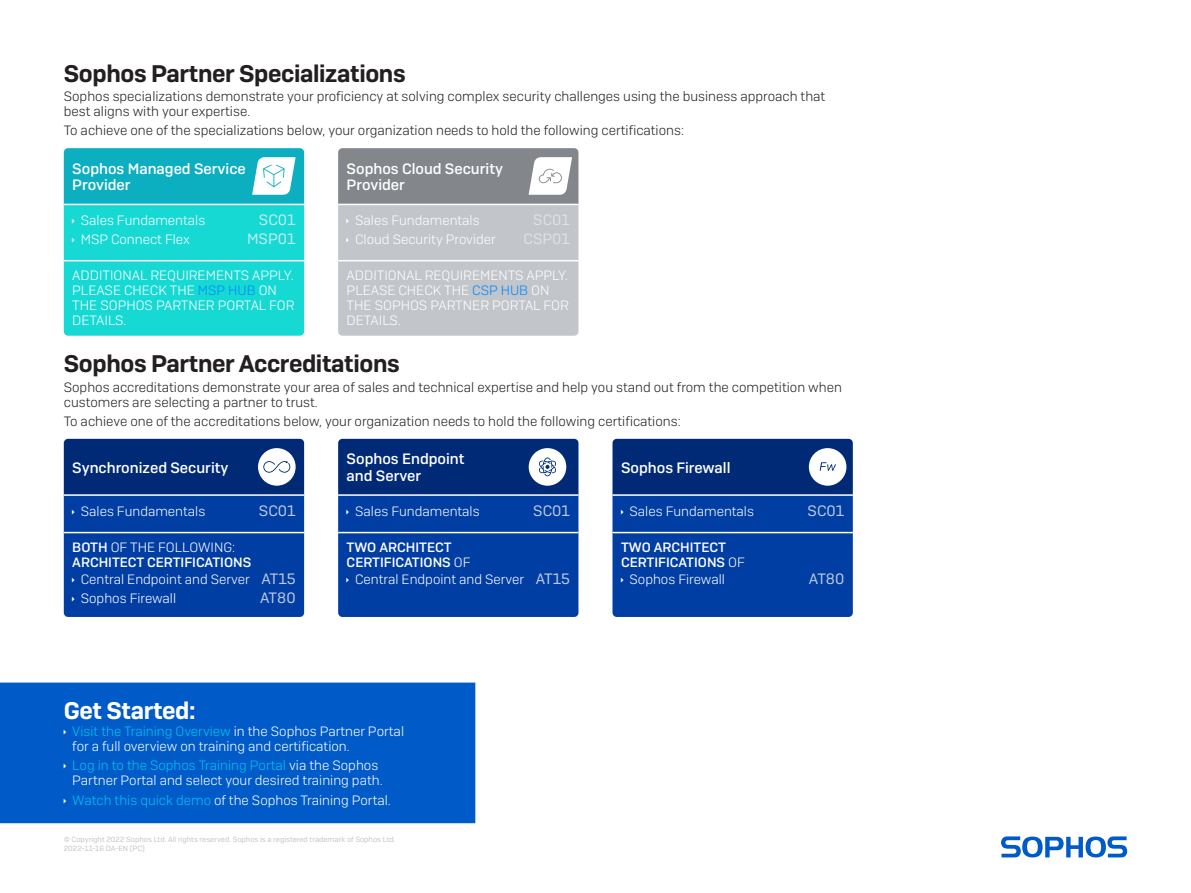
<style>
.page{position:relative;width:1191px;height:893px;background:#fff}
.page>*{position:absolute;margin:0;border:0;box-sizing:border-box;transform-origin:0 0}
.Subheading_1{font:600 24px "Sophos Sans";letter-spacing:-.015em;color:#231f20}
.Subheading_1-2{font:600 24px "Sophos Sans";letter-spacing:-.015em;color:#fff}
.Graphic_Heading{font:500 15px/16.5px "Sophos Sans";color:#fff}
.t1{font:15px "Sophos Sans";color:#bfcadd}
.t2{font:15px "Sophos Sans";color:#c2ebef}
.t3{font:15px "Sophos Sans";color:#e0e1e2}
.Sub_Heading_Geraphic{font:300 13.5px/14.9px "Sophos Sans";color:#fff}
.Body_Copy{font:300 13.5px/15px "Sophos Sans";color:#231f20}
.Sub_Heading_Geraphic-2{font:500 13.5px/14.9px "Sophos Sans";color:#fff}
.Job_No__and_Version{font:7.5px "Sophos Sans";color:#c2c5ca}
.s1{color:#008bff}
.s2{font-weight:300}
.s3{font-weight:400;font-size:15px;color:#bfcadd}
.s4{color:#00c2f2}
</style>
<div class="page">
<svg style="left:1001px;top:836px;width:126px;height:21px"></svg>
<div style="left:0;top:683px;width:475px;height:140px;background:#005bc8"></div>
<svg style="left:64px;top:439px;width:240px;height:178px;background:#0a409a"></svg>
<svg style="left:338px;top:439px;width:240px;height:178px;background:#0b419a"></svg>
<svg style="left:612px;top:439px;width:241px;height:178px;background:#0b409a"></svg>
<svg style="left:64px;top:148px;width:240px;height:188px;background:#1fcfd0"></svg>
<svg style="left:338px;top:148px;width:240px;height:188px;background:#b4b7bb"></svg>
<p class="Subheading_1" style="left:64px;top:59px;width:343px">Sophos Partner Specializations</p>
<p class="Body_Copy" style="left:64px;top:89px;width:763px">Sophos specializations demonstrate your proficiency at solving complex security challenges using the business approach that best aligns with your expertise.</p>
<p class="Body_Copy" style="left:64px;top:123px;width:622px">To achieve one of the specializations below, your organization needs to hold the following certifications:</p>
<p class="Graphic_Heading" style="left:72px;top:160px;width:175px">Sophos Managed Service<br>Provider</p>
<p class="Sub_Heading_Geraphic" style="left:81px;top:213px;width:126px">Sales Fundamentals</p>
<p class="t2" style="left:259px;top:211px;width:38px">SC01</p>
<p class="Sub_Heading_Geraphic" style="left:81px;top:232px;width:110px">MSP Connect Flex</p>
<p class="t2" style="left:247px;top:230px;width:50px">MSP01</p>
<p class="Sub_Heading_Geraphic" style="left:72px;top:268px;width:224px">ADDITIONAL REQUIREMENTS APPLY.<br>PLEASE CHECK THE <span class="s1">MSP HUB</span> ON<br>THE SOPHOS PARTNER PORTAL FOR<br>DETAILS.</p>
<p class="Graphic_Heading" style="left:347px;top:160px;width:158px">Sophos Cloud Security<br>Provider</p>
<p class="Sub_Heading_Geraphic" style="left:355px;top:213px;width:126px">Sales Fundamentals</p>
<p class="t3" style="left:533px;top:211px;width:38px">SC01</p>
<p class="Sub_Heading_Geraphic" style="left:355px;top:232px;width:142px">Cloud Security Provider</p>
<p class="t3" style="left:523px;top:230px;width:48px">CSP01</p>
<p class="Sub_Heading_Geraphic" style="left:347px;top:268px;width:224px">ADDITIONAL REQUIREMENTS APPLY.<br>PLEASE CHECK THE <span class="s1">CSP HUB</span> ON<br>THE SOPHOS PARTNER PORTAL FOR<br>DETAILS.</p>
<p class="Subheading_1" style="left:64px;top:349px;width:337px">Sophos Partner Accreditations</p>
<p class="Body_Copy" style="left:64px;top:379px;width:779px">Sophos accreditations demonstrate your area of sales and technical expertise and help you stand out from the competition when customers are selecting a partner to trust.</p>
<p class="Body_Copy" style="left:64px;top:413px;width:618px">To achieve one of the accreditations below, your organization needs to hold the following certifications:</p>
<p class="Graphic_Heading" style="left:72px;top:459px;width:158px">Synchronized Security</p>
<p class="Sub_Heading_Geraphic" style="left:81px;top:503px;width:126px">Sales Fundamentals</p>
<p class="t1" style="left:259px;top:502px;width:38px">SC01</p>
<p class="Sub_Heading_Geraphic-2" style="left:72px;top:540px;width:180px">BOTH <span class="s2">OF THE FOLLOWING:<br></span>ARCHITECT CERTIFICATIONS</p>
<p class="Sub_Heading_Geraphic" style="left:81px;top:572px;width:216px">Central Endpoint and Server <span class="s3">AT15</span></p>
<p class="Sub_Heading_Geraphic" style="left:81px;top:591px;width:97px">Sophos Firewall</p>
<p class="t1" style="left:260px;top:589px;width:37px">AT80</p>
<p class="Graphic_Heading" style="left:347px;top:451px;width:119px">Sophos Endpoint and Server</p>
<p class="Sub_Heading_Geraphic" style="left:355px;top:503px;width:126px">Sales Fundamentals</p>
<p class="t1" style="left:533px;top:502px;width:38px">SC01</p>
<p class="Sub_Heading_Geraphic-2" style="left:347px;top:540px;width:125px">TWO ARCHITECT<br>CERTIFICATIONS <span class="s2">OF</span></p>
<p class="Sub_Heading_Geraphic" style="left:355px;top:572px;width:216px">Central Endpoint and Server <span class="s3">AT15</span></p>
<p class="Subheading_1-2" style="left:64px;top:696px;width:133px">Get Started:</p>
<p class="Sub_Heading_Geraphic" style="left:72px;top:724px;width:333px"><span class="s4">Visit the Training Overview</span> in the Sophos Partner Portal for a full overview on training and certification.</p>
<p class="Sub_Heading_Geraphic" style="left:72px;top:758px;width:312px"><span class="s4">Log in to the Sophos Training Portal</span> via the Sophos<br>Partner Portal and select your desired training path.</p>
<p class="Sub_Heading_Geraphic" style="left:72px;top:792px;width:320px"><span class="s4">Watch this quick demo</span> of the Sophos Training Portal.</p>
<p class="Job_No__and_Version" style="left:64px;top:835px;width:333px">© Copyright 2022 Sophos Ltd. All rights reserved. Sophos is a registered trademark of Sophos Ltd.</p>
<p class="Job_No__and_Version" style="left:64px;top:844px;width:82px">2022-11-16 DA-EN (PC)</p>
<p class="Graphic_Heading" style="left:621px;top:459px;width:111px">Sophos Firewall</p>
<p class="Sub_Heading_Geraphic" style="left:629px;top:503px;width:126px">Sales Fundamentals</p>
<p class="t1" style="left:807px;top:502px;width:38px">SC01</p>
<p class="Sub_Heading_Geraphic-2" style="left:621px;top:540px;width:125px">TWO ARCHITECT<br>CERTIFICATIONS <span class="s2">OF</span></p>
<p class="Sub_Heading_Geraphic" style="left:629px;top:572px;width:97px">Sophos Firewall</p>
<p class="t1" style="left:809px;top:570px;width:37px">AT80</p>
</div>
